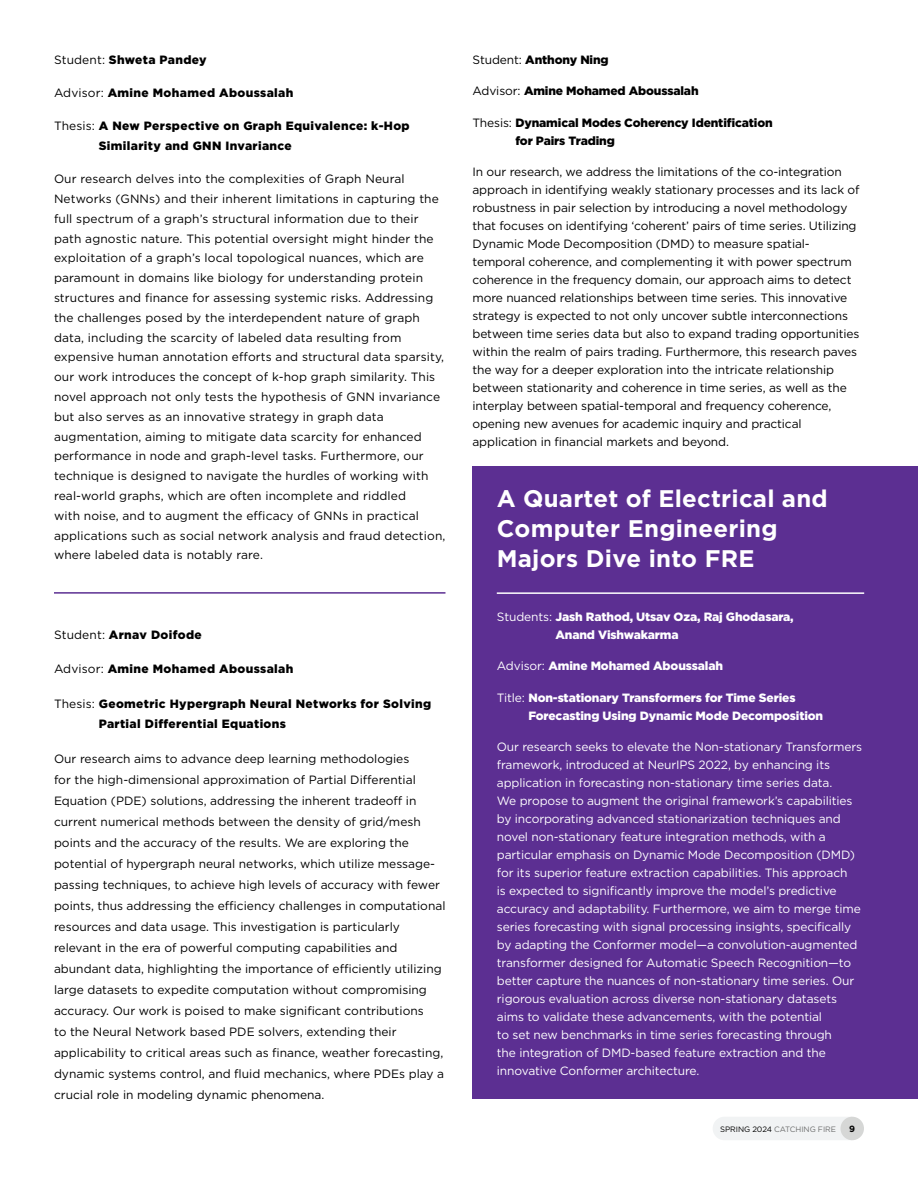
<style>
.page{position:relative;width:918px;height:1188px;background:#fff}
.page>*{position:absolute;margin:0;border:0;box-sizing:border-box;transform-origin:0 0}
.t1{font:700 24px/30px "Gotham";letter-spacing:.01em;color:#fff}
.t2{font:12px/19.8px "Gotham";color:#000}
.t3{font:12px/18px "Gotham";letter-spacing:-.01em;color:#fff}
.t4{font:900 12px/19.8px "Gotham";letter-spacing:.03em;color:#000}
.t5{font:900 12px/18px "Gotham";letter-spacing:-.01em;color:#fff}
.t6{font:900 12px/18px "Gotham";letter-spacing:-.01em;color:#000}
.t7{font:700 9px "Gotham";color:#000}
.t8{font:7.8px "Gotham";letter-spacing:-.01em;color:#6d6e6e}
.s1{font-weight:400}
.s2{color:#000}
</style>
<div class="page">
<hr style="left:54px;top:592px;width:391px;height:2px;background:#5c2f92">
<div style="left:472px;top:467px;width:446px;height:632px;background:#5c2f92"></div>
<div style="left:713px;top:1117px;width:136px;height:23px;background:#f1f3f4"></div>
<div style="left:840px;top:1117px;width:24px;height:23px;background:#d6d7d6;border-radius:50%"></div>
<hr style="left:497px;top:592px;width:367px;height:2px;background:#fff">
<p class="t4" style="left:54px;top:49px;width:154px"><span class="s1">Student:</span> Shweta Pandey</p>
<p class="t4" style="left:54px;top:83px;width:241px"><span class="s1">Advisor:</span> Amine Mohamed Aboussalah</p>
<p class="t4" style="left:99px;top:116px;width:312px;text-indent:-45px"><span class="s1">Thesis:</span> A New Perspective on Graph Equivalence: k-Hop<br>Similarity and GNN Invariance</p>
<p class="t2" style="left:54px;top:169px;width:393px">Our research delves into the complexities of Graph Neural Networks (GNNs) and their inherent limitations in capturing the full spectrum of a graph’s structural information due to their path agnostic nature. This potential oversight might hinder the exploitation of a graph’s local topological nuances, which are paramount in domains like biology for understanding protein structures and finance for assessing systemic risks. Addressing the challenges posed by the interdependent nature of graph data, including the scarcity of labeled data resulting from expensive human annotation efforts and structural data sparsity, our work introduces the concept of k-hop graph similarity. This novel approach not only tests the hypothesis of GNN invariance but also serves as an innovative strategy in graph data augmentation, aiming to mitigate data scarcity for enhanced performance in node and graph-level tasks. Furthermore, our technique is designed to navigate the hurdles of working with real-world graphs, which are often incomplete and riddled<br>with noise, and to augment the efficacy of GNNs in practical applications such as social network analysis and fraud detection, where labeled data is notably rare.</p>
<p class="t4" style="left:54px;top:624px;width:149px"><span class="s1">Student:</span> Arnav Doifode</p>
<p class="t4" style="left:54px;top:659px;width:241px"><span class="s1">Advisor:</span> Amine Mohamed Aboussalah</p>
<p class="t4" style="left:99px;top:693px;width:334px;line-height:21px;text-indent:-45px"><span class="s1">Thesis:</span> Geometric Hypergraph Neural Networks for Solving<br>Partial Differential Equations</p>
<p class="t2" style="left:54px;top:748px;width:393px;line-height:21px">Our research aims to advance deep learning methodologies<br>for the high-dimensional approximation of Partial Differential Equation (PDE) solutions, addressing the inherent tradeoff in current numerical methods between the density of grid/mesh points and the accuracy of the results. We are exploring the potential of hypergraph neural networks, which utilize message&shy;passing techniques, to achieve high levels of accuracy with fewer points, thus addressing the efficiency challenges in computational resources and data usage. This investigation is particularly relevant in the era of powerful computing capabilities and abundant data, highlighting the importance of efficiently utilizing large datasets to expedite computation without compromising accuracy. Our work is poised to make significant contributions<br>to the Neural Network based PDE solvers, extending their applicability to critical areas such as finance, weather forecasting, dynamic systems control, and fluid mechanics, where PDEs play a crucial role in modeling dynamic phenomena.</p>
<p class="t6" style="left:472px;top:50px;width:138px"><span class="s1">Student:</span> Anthony Ning</p>
<p class="t6" style="left:472px;top:82px;width:228px"><span class="s1">Advisor:</span> Amine Mohamed Aboussalah</p>
<p class="t6" style="left:515px;top:113px;width:259px;text-indent:-43px"><span class="s1">Thesis:</span> Dynamical Modes Coherency Identification for Pairs Trading</p>
<p class="t2" style="left:473px;top:163px;width:389px;line-height:18px">In our research, we address the limitations of the co-integration approach in identifying weakly stationary processes and its lack of robustness in pair selection by introducing a novel methodology that focuses on identifying ‘coherent’ pairs of time series. Utilizing Dynamic Mode Decomposition (DMD) to measure spatial&shy;temporal coherence, and complementing it with power spectrum coherence in the frequency domain, our approach aims to detect more nuanced relationships between time series. This innovative strategy is expected to not only uncover subtle interconnections between time series data but also to expand trading opportunities within the realm of pairs trading. Furthermore, this research paves the way for a deeper exploration into the intricate relationship between stationarity and coherence in time series, as well as the interplay between spatial-temporal and frequency coherence, opening new avenues for academic inquiry and practical application in financial markets and beyond.</p>
<h1 class="t1" style="left:497px;top:483px;width:333px">A Quartet of Electrical and<br>Computer Engineering<br>Majors Dive into FRE</h1>
<p class="t5" style="left:556px;top:607px;width:240px;text-indent:-59px"><span class="s1">Students:</span> Jash Rathod, Utsav Oza, Raj Ghodasara,<br>Anand Vishwakarma</p>
<p class="t5" style="left:497px;top:657px;width:228px"><span class="s1">Advisor:</span> Amine Mohamed Aboussalah</p>
<p class="t5" style="left:528px;top:688px;width:296px;text-indent:-31px"><span class="s1">Title:</span> Non-stationary Transformers for Time Series<br>Forecasting Using Dynamic Mode Decomposition</p>
<p class="t3" style="left:497px;top:738px;width:367px">Our research seeks to elevate the Non-stationary Transformers framework, introduced at NeurIPS 2022, by enhancing its application in forecasting non-stationary time series data.<br>We propose to augment the original framework’s capabilities by incorporating advanced stationarization techniques and novel non-stationary feature integration methods, with a particular emphasis on Dynamic Mode Decomposition (DMD) for its superior feature extraction capabilities. This approach<br>is expected to significantly improve the model’s predictive accuracy and adaptability. Furthermore, we aim to merge time series forecasting with signal processing insights, specifically by adapting the Conformer model—a convolution-augmented transformer designed for Automatic Speech Recognition—to better capture the nuances of non-stationary time series. Our rigorous evaluation across diverse non-stationary datasets aims to validate these advancements, with the potential<br>to set new benchmarks in time series forecasting through<br>the integration of DMD-based feature extraction and the innovative Conformer architecture.</p>
<p class="t8" style="left:720px;top:1124px;width:117px"><span class="s2">SPRING 2024</span> CATCHING FIRE</p>
<p class="t7" style="left:849px;top:1123px;width:7px">9</p>
</div>
